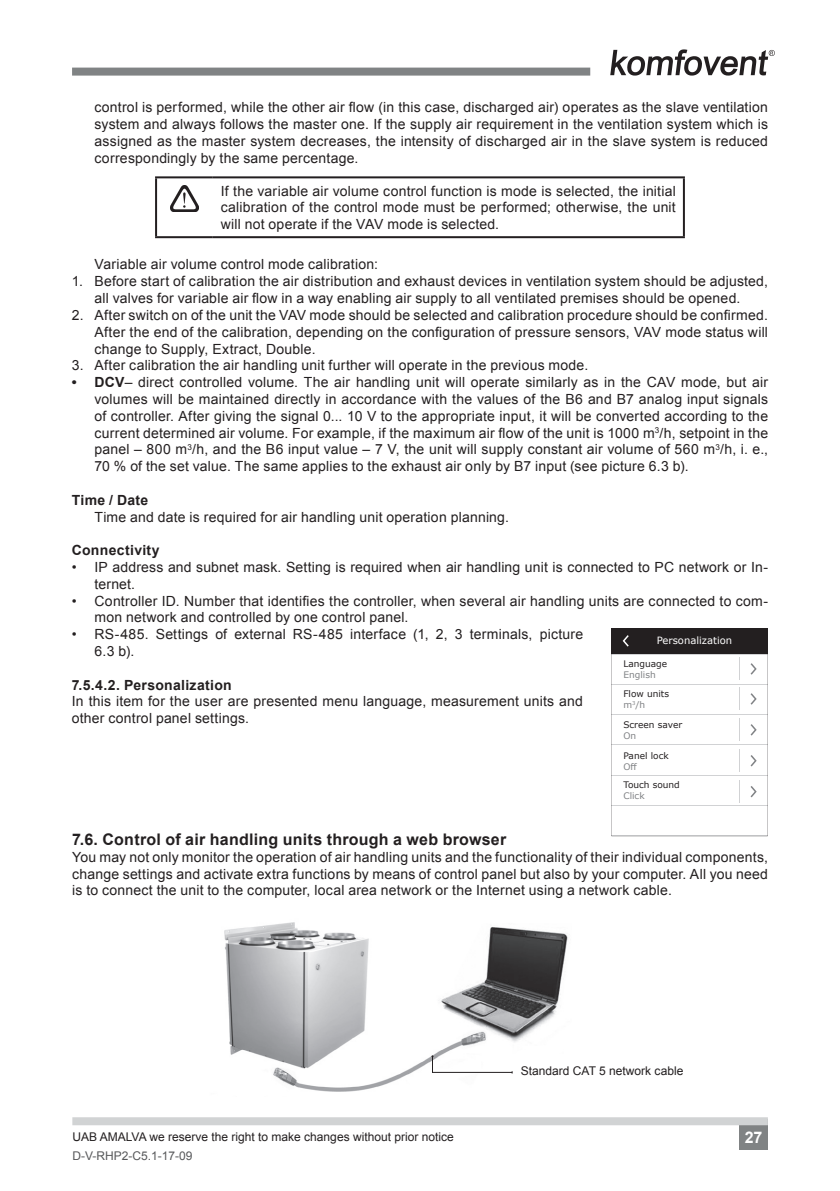
<style>
.page{position:relative;width:840px;height:1191px;background:#fff}
.page>*{position:absolute;margin:0;border:0;box-sizing:border-box;transform-origin:0 0}
.Antraste_2{font:700 16px "Arial";letter-spacing:.015em;color:#231f20}
.t1{font:700 16px "Arial";color:#fff}
.Tekstas_BULLET_EN{font:14px/16.8px "Arial";letter-spacing:.015em;color:#231f20}
.Tekstas_TAB_EN{font:14px/16.8px "Arial";letter-spacing:.015em;color:#231f20;text-align:justify}
.Tekstas_neatitraukta{font:14px/16.8px "Arial";letter-spacing:.015em;color:#231f20;text-align:justify}
.DĖMESIO_EN{font:14px/16.8px "Arial";letter-spacing:.015em;color:#231f20;text-align:justify}
.Tekstas_atititraukta{font:14px "Arial";letter-spacing:.015em;color:#231f20}
.Antraste_4{font:700 14px "Arial";letter-spacing:.02em;color:#231f20}
.Tekstas_Bold{font:700 14px "Arial";letter-spacing:.02em;color:#231f20}
.t2{font:12px "Arial";color:#231f20}
.t3{font:12px "Arial";color:#57585a}
.EKRANO_txt_baltas{font:10px "Verdana";color:#fff}
.EKRANO_txt{font:9px "Verdana";color:#231f20}
.EKRANO_txt-2{font:9px "Verdana";color:#808285}
.s1{font-weight:700}
</style>
<div class="page">
<div style="left:72px;top:68px;width:518px;height:8px;background:#808384"></div>
<div style="left:739px;top:1119px;width:28px;height:30px;background:#808384"></div>
<div style="left:72px;top:1117px;width:695px;height:8px;background:#d1d3d4"></div>
<svg style="left:610px;top:49px;width:164px;height:27px"></svg>
<svg style="left:611px;top:628px;width:156px;height:208px"></svg>
<img style="left:224px;top:922px;width:344px;height:170px">
<svg style="left:431px;top:1055px;width:81px;height:18px"></svg>
<hr style="left:155px;top:176px;width:58px;height:2px;background:#231f20">
<hr style="left:155px;top:178px;width:2px;height:58px;background:#231f20">
<hr style="left:213px;top:176px;width:471px;height:2px;background:#231f20">
<hr style="left:682px;top:178px;width:2px;height:58px;background:#231f20">
<hr style="left:155px;top:236px;width:58px;height:2px;background:#231f20">
<hr style="left:213px;top:236px;width:471px;height:2px;background:#231f20">
<img style="left:170px;top:185px;width:29px;height:27px">
<p class="Tekstas_TAB_EN" style="left:94px;top:99px;width:674px">control is performed, while the other air flow (in this case, discharged air) operates as the slave ventilation system and always follows the master one. If the supply air requirement in the ventilation system which is assigned as the master system decreases, the intensity of discharged air in the slave system is reduced correspondingly by the same percentage.</p>
<p class="DĖMESIO_EN" style="left:221px;top:182px;width:456px">If the variable air volume control function is mode is selected, the initial calibration of the control mode must be performed; otherwise, the unit will not operate if the VAV mode is selected.</p>
<p class="Tekstas_atititraukta" style="left:94px;top:255px;width:285px">Variable air volume control mode calibration:</p>
<p class="Tekstas_TAB_EN" style="left:72px;top:273px;width:697px;text-align:center">1. Before start of calibration the air distribution and exhaust devices in ventilation system should be adjusted, all valves for variable air flow in a way enabling air supply to all ventilated premises should be opened.</p>
<p class="Tekstas_TAB_EN" style="left:94px;top:306px;width:674px;text-indent:-23px">2. After switch on of the unit the VAV mode should be selected and calibration procedure should be confirmed.<br>After the end of the calibration, depending on the configuration of pressure sensors, VAV mode status will change to Supply, Extract, Double.</p>
<p class="Tekstas_TAB_EN" style="left:72px;top:357px;width:518px">3. After calibration the air handling unit further will operate in the previous mode.</p>
<p class="Tekstas_BULLET_EN" style="left:94px;top:374px;width:674px;text-align:justify;text-indent:-23px"><span class="s1">• DCV</span>– direct controlled volume. The air handling unit will operate similarly as in the CAV mode, but air volumes will be maintained directly in accordance with the values of the B6 and B7 analog input signals of controller. After giving the signal 0... 10 V to the appropriate input, it will be converted according to the current determined air volume. For example, if the maximum air flow of the unit is 1000 m<sup>3</sup>/h, setpoint in the panel – 800 m<sup>3</sup>/h, and the B6 input value – 7 V, the unit will supply constant air volume of 560 m<sup>3</sup>/h, i. e., 70 % of the set value. The same applies to the exhaust air only by B7 input (see picture 6.3 b).</p>
<p class="Tekstas_Bold" style="left:72px;top:490px;width:78px">Time / Date</p>
<p class="Tekstas_atititraukta" style="left:94px;top:507px;width:416px">Time and date is required for air handling unit operation planning.</p>
<p class="Tekstas_Bold" style="left:72px;top:540px;width:89px">Connectivity</p>
<p class="Tekstas_BULLET_EN" style="left:94px;top:558px;width:674px;text-indent:-23px">• IP address and subnet mask. Setting is required when air handling unit is connected to PC network or In&shy;ternet.</p>
<p class="Tekstas_BULLET_EN" style="left:94px;top:592px;width:674px;text-indent:-23px">• Controller ID. Number that identifies the controller, when several air handling units are connected to com&shy;mon network and controlled by one control panel.</p>
<p class="Tekstas_BULLET_EN" style="left:94px;top:626px;width:490px;text-indent:-23px">• RS-485. Settings of external RS-485 interface (1, 2, 3 terminals, picture<br>6.3 b).</p>
<p class="Antraste_4" style="left:72px;top:675px;width:161px">7.5.4.2. Personalization</p>
<p class="Tekstas_neatitraukta" style="left:72px;top:693px;width:512px">In this item for the user are presented menu language, measurement units and other control panel settings.</p>
<p class="EKRANO_txt_baltas" style="left:656px;top:633px;width:77px">Personalization</p>
<p class="EKRANO_txt" style="left:623px;top:657px;width:45px">Language</p>
<p class="EKRANO_txt-2" style="left:623px;top:668px;width:34px">English</p>
<p class="EKRANO_txt" style="left:623px;top:687px;width:47px">Flow units</p>
<p class="EKRANO_txt-2" style="left:623px;top:698px;width:23px">m<sup>3</sup>/h</p>
<p class="EKRANO_txt" style="left:623px;top:718px;width:60px">Screen saver</p>
<p class="EKRANO_txt-2" style="left:623px;top:729px;width:14px">On</p>
<p class="EKRANO_txt" style="left:623px;top:749px;width:47px">Panel lock</p>
<p class="EKRANO_txt-2" style="left:623px;top:760px;width:15px">Off</p>
<p class="EKRANO_txt" style="left:623px;top:779px;width:58px">Touch sound</p>
<p class="EKRANO_txt-2" style="left:623px;top:789px;width:23px">Click</p>
<p class="Antraste_2" style="left:72px;top:828px;width:435px">7.6. Control of air handling units through a web browser</p>
<p class="Tekstas_neatitraukta" style="left:72px;top:848px;width:697px">You may not only monitor the operation of air handling units and the functionality of their individual components, change settings and activate extra functions by means of control panel but also by your computer. All you need is to connect the unit to the computer, local area network or the Internet using a network cable.</p>
<p class="t2" style="left:520px;top:1063px;width:164px">Standard CAT 5 network cable</p>
<p class="t2" style="left:72px;top:1129px;width:383px">UAB AMALVA we reserve the right to make changes without prior notice</p>
<p class="t1" style="left:744px;top:1126px;width:19px">27</p>
<p class="t3" style="left:72px;top:1147px;width:122px">D-V-RHP2-C5.1-17-09</p>
</div>
